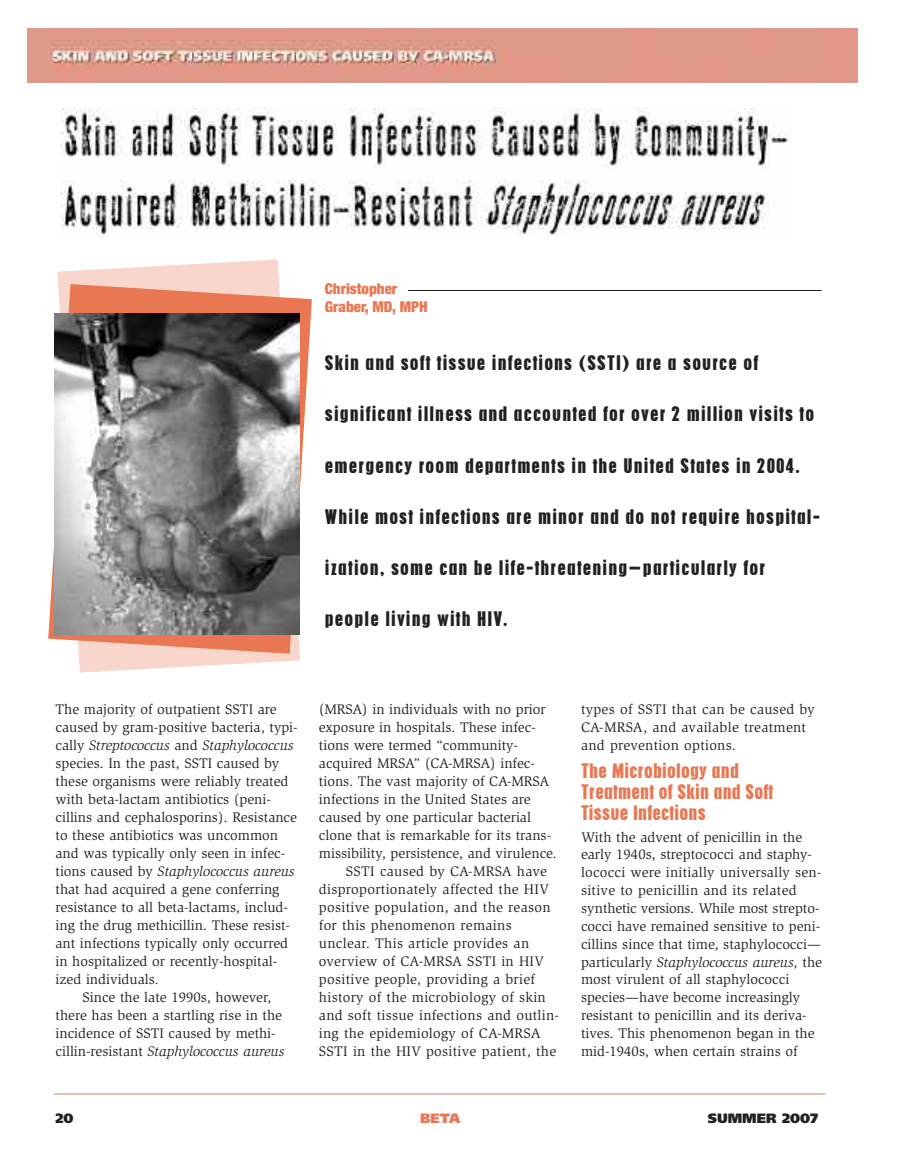
<style>
.page{position:relative;width:905px;height:1175px;background:#fff}
.page>*{position:absolute;margin:0;border:0;box-sizing:border-box;transform-origin:0 0}
.t1{font:21px "Pillsdon";letter-spacing:.04em;color:#212120}
.t2{font:21px/21px "Pillsdon";color:#e97752}
.t3{font:900 condensed 15px/18px "Helvetica Neue";color:#e97752}
.t4{font:14.25px/17.9px "Slimbach";color:#212120}
.t5{font:14.25px/18px "Slimbach";letter-spacing:.02em;color:#212120}
.t6{font:italic 14.25px "Slimbach";color:#212120}
.t7{font:900 13.5px "Frutiger";color:#212120}
.t8{font:900 13.5px "Frutiger";color:#e97752}
.s1{font-style:normal}
.s2{font-style:italic}
</style>
<div class="page">
<svg style="left:58px;top:259px;width:242px;height:413px;fill:#f8d6cb"></svg>
<svg style="left:48px;top:284px;width:264px;height:369px"></svg>
<img style="left:55px;top:314px;width:244px;height:320px">
<hr style="left:54px;top:1093px;width:771px;height:1px;background:#e97752">
<img style="left:28px;top:28px;width:829px;height:54px">
<hr style="left:408px;top:290px;width:413px;height:1px;background:#212120">
<img style="left:61px;top:108px;width:728px;height:129px">
<p class="t3" style="left:325px;top:281px;width:104px">Christopher<br>Graber, MD, MPH</p>
<h1 class="t1" style="left:325px;top:356px;width:435px">Skin and soft tissue infections (SSTI) are a source of</h1>
<h1 class="t1" style="left:325px;top:407px;width:491px">significant illness and accounted for over 2 million visits to</h1>
<h1 class="t1" style="left:325px;top:458px;width:477px">emergency room departments in the United States in 2004.</h1>
<h1 class="t1" style="left:325px;top:509px;width:497px">While most infections are minor and do not require hospital-</h1>
<h1 class="t1" style="left:325px;top:560px;width:442px">ization, some can be life-threatening—particularly for</h1>
<h1 class="t1" style="left:325px;top:611px;width:184px">people living with HIV.</h1>
<p class="t4" style="left:56px;top:701px;width:223px">The majority of outpatient SSTI are</p>
<p class="t4" style="left:55px;top:719px;width:244px">caused by gram-positive bacteria, typi-</p>
<p class="t6" style="left:55px;top:739px;width:240px"><span class="s1">cally</span> Streptococcus <span class="s1">and</span> Staphylococcus</p>
<p class="t4" style="left:55px;top:755px;width:225px">species. In the past, SSTI caused by</p>
<p class="t4" style="left:55px;top:773px;width:234px">these organisms were reliably treated</p>
<p class="t4" style="left:55px;top:791px;width:217px">with beta-lactam antibiotics (peni-</p>
<p class="t4" style="left:56px;top:809px;width:243px">cillins and cephalosporins). Resistance</p>
<p class="t4" style="left:56px;top:827px;width:224px">to these antibiotics was uncommon</p>
<p class="t4" style="left:55px;top:845px;width:231px">and was typically only seen in infec-</p>
<p class="t6" style="left:55px;top:866px;width:241px"><span class="s1">tions caused by</span> Staphylococcus aureus</p>
<p class="t4" style="left:55px;top:881px;width:225px">that had acquired a gene conferring</p>
<p class="t4" style="left:56px;top:899px;width:234px">resistance to all beta-lactams, includ-</p>
<p class="t4" style="left:56px;top:917px;width:236px">ing the drug methicillin. These resist-</p>
<p class="t4" style="left:56px;top:935px;width:234px">ant infections typically only occurred</p>
<p class="t4" style="left:56px;top:953px;width:223px">in hospitalized or recently-hospital-</p>
<p class="t4" style="left:56px;top:971px;width:105px">ized individuals.</p>
<p class="t4" style="left:83px;top:989px;width:190px">Since the late 1990s, however,</p>
<p class="t4" style="left:56px;top:1007px;width:228px">there has been a startling rise in the</p>
<p class="t4" style="left:56px;top:1025px;width:222px">incidence of SSTI caused by methi-</p>
<p class="t6" style="left:55px;top:1046px;width:230px"><span class="s1">cillin-resistant</span> Staphylococcus aureus</p>
<p class="t4" style="left:319px;top:701px;width:228px">(MRSA) in individuals with no prior</p>
<p class="t4" style="left:319px;top:719px;width:218px">exposure in hospitals. These infec-</p>
<p class="t4" style="left:319px;top:737px;width:201px">tions were termed “community-</p>
<p class="t4" style="left:319px;top:755px;width:217px">acquired MRSA” (CA-MRSA) infec-</p>
<p class="t4" style="left:319px;top:773px;width:232px">tions. The vast majority of CA-MRSA</p>
<p class="t4" style="left:319px;top:791px;width:213px">infections in the United States are</p>
<p class="t4" style="left:319px;top:809px;width:213px">caused by one particular bacterial</p>
<p class="t4" style="left:319px;top:827px;width:234px">clone that is remarkable for its trans-</p>
<p class="t4" style="left:319px;top:845px;width:239px">missibility, persistence, and virulence.</p>
<p class="t5" style="left:346px;top:863px;width:203px">SSTI caused by CA-MRSA have</p>
<p class="t5" style="left:319px;top:881px;width:231px">disproportionately affected the HIV</p>
<p class="t5" style="left:319px;top:899px;width:233px">positive population, and the reason</p>
<p class="t5" style="left:319px;top:917px;width:194px">for this phenomenon remains</p>
<p class="t5" style="left:319px;top:935px;width:212px">unclear. This article provides an</p>
<p class="t5" style="left:319px;top:953px;width:226px">overview of CA-MRSA SSTI in HIV</p>
<p class="t5" style="left:319px;top:971px;width:218px">positive people, providing a brief</p>
<p class="t5" style="left:319px;top:989px;width:228px">history of the microbiology of skin</p>
<p class="t5" style="left:319px;top:1007px;width:242px">and soft tissue infections and outlin-</p>
<p class="t5" style="left:319px;top:1025px;width:223px">ing the epidemiology of CA-MRSA</p>
<p class="t5" style="left:319px;top:1043px;width:239px">SSTI in the HIV positive patient, the</p>
<p class="t5" style="left:581px;top:701px;width:235px">types of SSTI that can be caused by<br>CA-MRSA, and available treatment and prevention options.</p>
<h1 class="t2" style="left:581px;top:761px;width:194px">The Microbiology and<br>Treatment of Skin and Soft<br>Tissue Infections</h1>
<p class="t4" style="left:581px;top:829px;width:242px">With the advent of penicillin in the early 1940s, streptococci and staphy&shy;lococci were initially universally sen&shy;sitive to penicillin and its related synthetic versions. While most strepto&shy;cocci have remained sensitive to peni&shy;cillins since that time, staphylococci— particularly <span class="s2">Staphylococcus aureus,</span> the most virulent of all staphylococci species—have become increasingly resistant to penicillin and its deriva&shy;tives. This phenomenon began in the mid-1940s, when certain strains of</p>
<p class="t7" style="left:55px;top:1112px;width:19px">20</p>
<p class="t8" style="left:420px;top:1112px;width:42px">BETA</p>
<p class="t7" style="left:707px;top:1112px;width:112px">SUMMER 2007</p>
</div>
